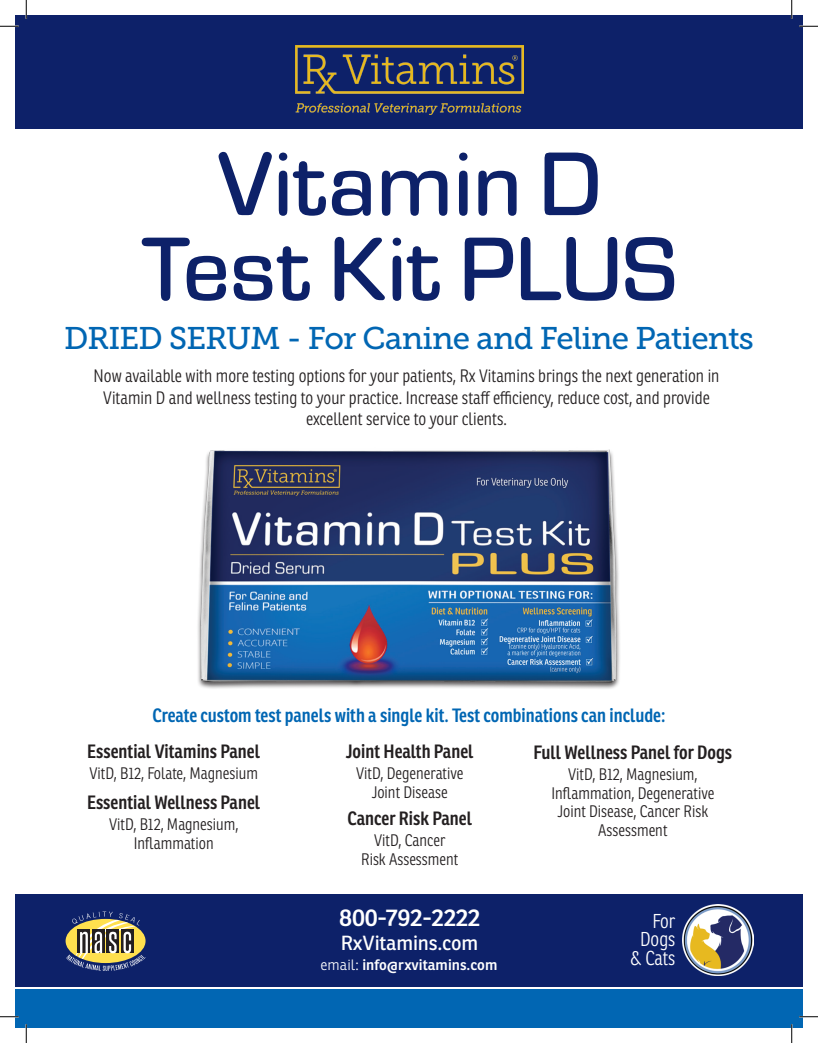
<style>
.page{position:relative;width:818px;height:1043px;background:#fff}
.page>*{position:absolute;margin:0;border:0;box-sizing:border-box;transform-origin:0 0}
.t1{font:500 93.75px/85px "Eurostile Round";color:#0d2169;text-align:center}
.t2{font:31.25px "Museo Slab 500";letter-spacing:-.025em;color:#0166b3}
.t3{font:600 23.88px "Ronnia";letter-spacing:-.02em;color:#fff}
.t4{font:19.88px "Ronnia";letter-spacing:-.01em;color:#fff}
.t5{font:300 19.5px/18.1px "Ronnia Cond";color:#fff;text-align:right}
.t6{font:600 18.75px "Ronnia Cond";color:#231f20}
.t7{font:600 18.75px "Ronnia Cond";color:#0166b3}
.t8{font:300 17.5px/21.2px "Ronnia Cond";color:#231f20;text-align:center}
.t9{font:300 16.25px/18.8px "Ronnia Cond";color:#231f20;text-align:center}
.t10{font:600 14.62px "Ronnia";color:#fff}
.s1{font-weight:300}
</style>
<div class="page">
<div style="left:15px;top:15px;width:787px;height:113px;background:#0d2169"></div>
<img style="left:295px;top:46px;width:229px;height:68px">
<div style="left:15px;top:989px;width:787px;height:39px;background:#0166b3"></div>
<div style="left:15px;top:894px;width:787px;height:92px;background:#0d2169"></div>
<img style="left:682px;top:904px;width:71px;height:72px">
<svg style="left:66px;top:911px;width:79px;height:59px"></svg>
<img style="left:198px;top:449px;width:422px;height:240px">
<svg style="left:0;top:25px;width:19px;height:2px"></svg>
<svg style="left:799px;top:25px;width:19px;height:2px"></svg>
<svg style="left:0;top:1015px;width:19px;height:2px"></svg>
<svg style="left:799px;top:1015px;width:19px;height:2px"></svg>
<svg style="left:25px;top:0;width:2px;height:19px"></svg>
<svg style="left:25px;top:1024px;width:2px;height:18px"></svg>
<svg style="left:790px;top:0;width:2px;height:19px"></svg>
<svg style="left:790px;top:1024px;width:2px;height:18px"></svg>
<h1 class="t1" style="left:141px;top:135px;width:537px">Vitamin D<br>Test Kit PLUS</h1>
<h2 class="t2" style="left:64px;top:321px;width:691px">DRIED SERUM - For Canine and Feline Patients</h2>
<p class="t8" style="left:94px;top:365px;width:627px">Now available with more testing options for your patients, Rx Vitamins brings the next generation in<br>Vitamin D and wellness testing to your practice. Increase staff efficiency, reduce cost, and provide excellent service to your clients.</p>
<p class="t7" style="left:152px;top:704px;width:514px">Create custom test panels with a single kit. Test combinations can include:</p>
<p class="t6" style="left:87px;top:739px;width:174px">Essential Vitamins Panel</p>
<p class="t9" style="left:89px;top:764px;width:170px">VitD, B12, Folate, Magnesium</p>
<p class="t6" style="left:87px;top:791px;width:175px">Essential Wellness Panel</p>
<p class="t9" style="left:109px;top:815px;width:131px">VitD, B12, Magnesium,<br>Inflammation</p>
<p class="t6" style="left:346px;top:739px;width:129px">Joint Health Panel</p>
<p class="t9" style="left:356px;top:764px;width:109px">VitD, Degenerative<br>Joint Disease</p>
<p class="t6" style="left:347px;top:806px;width:126px">Cancer Risk Panel</p>
<p class="t9" style="left:361px;top:831px;width:99px">VitD, Cancer<br>Risk Assessment</p>
<p class="t6" style="left:533px;top:740px;width:200px">Full Wellness Panel for Dogs</p>
<p class="t9" style="left:551px;top:765px;width:164px">VitD, B12, Magnesium,<br>Inflammation, Degenerative<br>Joint Disease, Cancer Risk<br>Assessment</p>
<h3 class="t3" style="left:339px;top:902px;width:142px">800-792-2222</h3>
<p class="t4" style="left:341px;top:930px;width:139px">RxVitamins.com</p>
<p class="t10" style="left:320px;top:955px;width:178px"><span class="s1">email:</span> info@rxvitamins.com</p>
<p class="t5" style="left:630px;top:912px;width:47px">For<br>Dogs &amp; Cats</p>
</div>
